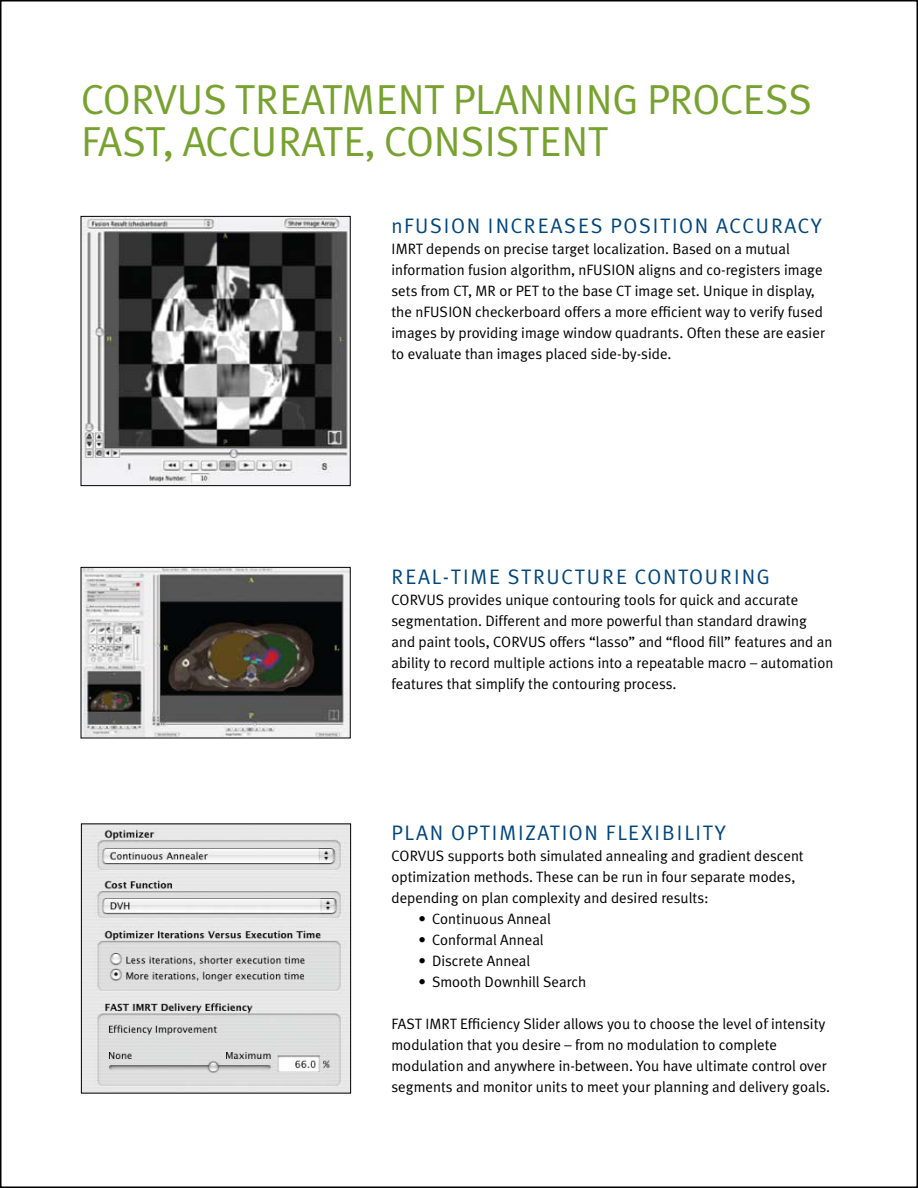
<style>
.page{position:relative;width:918px;height:1188px;background:#fff}
.page>*{position:absolute;margin:0;border:0;box-sizing:border-box;transform-origin:0 0}
.t1{font:42px/42px "Meta Plus Normal";letter-spacing:-.01em;color:#78a22f}
.t2{font:21px "Meta Plus Normal";letter-spacing:.075em;color:#00457c}
.t3{font:15px/21px "Meta Plus Normal";color:#000}
</style>
<div class="page">
<img style="left:83px;top:218px;width:266px;height:266px">
<div style="left:81px;top:216px;width:270px;height:270px;border:1px solid #000"></div>
<img style="left:83px;top:569px;width:266px;height:167px">
<div style="left:81px;top:567px;width:270px;height:171px;border:1px solid #000"></div>
<img style="left:83px;top:826px;width:266px;height:266px">
<div style="left:81px;top:824px;width:270px;height:270px;border:1px solid #000"></div>
<h1 class="t1" style="left:81px;top:78px;width:733px">CORVUS TREATMENT PLANNING PROCESS<br>FAST, ACCURATE, CONSISTENT</h1>
<h2 class="t2" style="left:392px;top:213px;width:432px">nFUSION INCREASES POSITION ACCURACY</h2>
<p class="t3" style="left:392px;top:238px;width:435px">IMRT depends on precise target localization. Based on a mutual information fusion algorithm, nFUSION aligns and co-registers image sets from CT, MR or PET to the base CT image set. Unique in display, the nFUSION checkerboard offers a more efficient way to verify fused images by providing image window quadrants. Often these are easier to evaluate than images placed side-by-side.</p>
<h2 class="t2" style="left:392px;top:564px;width:380px">REAL-TIME STRUCTURE CONTOURING</h2>
<p class="t3" style="left:392px;top:589px;width:443px">CORVUS provides unique contouring tools for quick and accurate segmentation. Different and more powerful than standard drawing and paint tools, CORVUS offers “lasso” and “flood fill” features and an ability to record multiple actions into a repeatable macro – automation features that simplify the contouring process.</p>
<h2 class="t2" style="left:392px;top:821px;width:336px">PLAN OPTIMIZATION FLEXIBILITY</h2>
<p class="t3" style="left:392px;top:845px;width:414px">CORVUS supports both simulated annealing and gradient descent optimization methods. These can be run in four separate modes, depending on plan complexity and desired results:</p>
<p class="t3" style="left:418px;top:908px;width:134px">• Continuous Anneal</p>
<p class="t3" style="left:418px;top:929px;width:127px">• Conformal Anneal</p>
<p class="t3" style="left:418px;top:950px;width:113px">• Discrete Anneal</p>
<p class="t3" style="left:418px;top:971px;width:169px">• Smooth Downhill Search</p>
<p class="t3" style="left:392px;top:1013px;width:440px">FAST IMRT Efficiency Slider allows you to choose the level of intensity modulation that you desire – from no modulation to complete modulation and anywhere in-between. You have ultimate control over segments and monitor units to meet your planning and delivery goals.</p>
</div>
